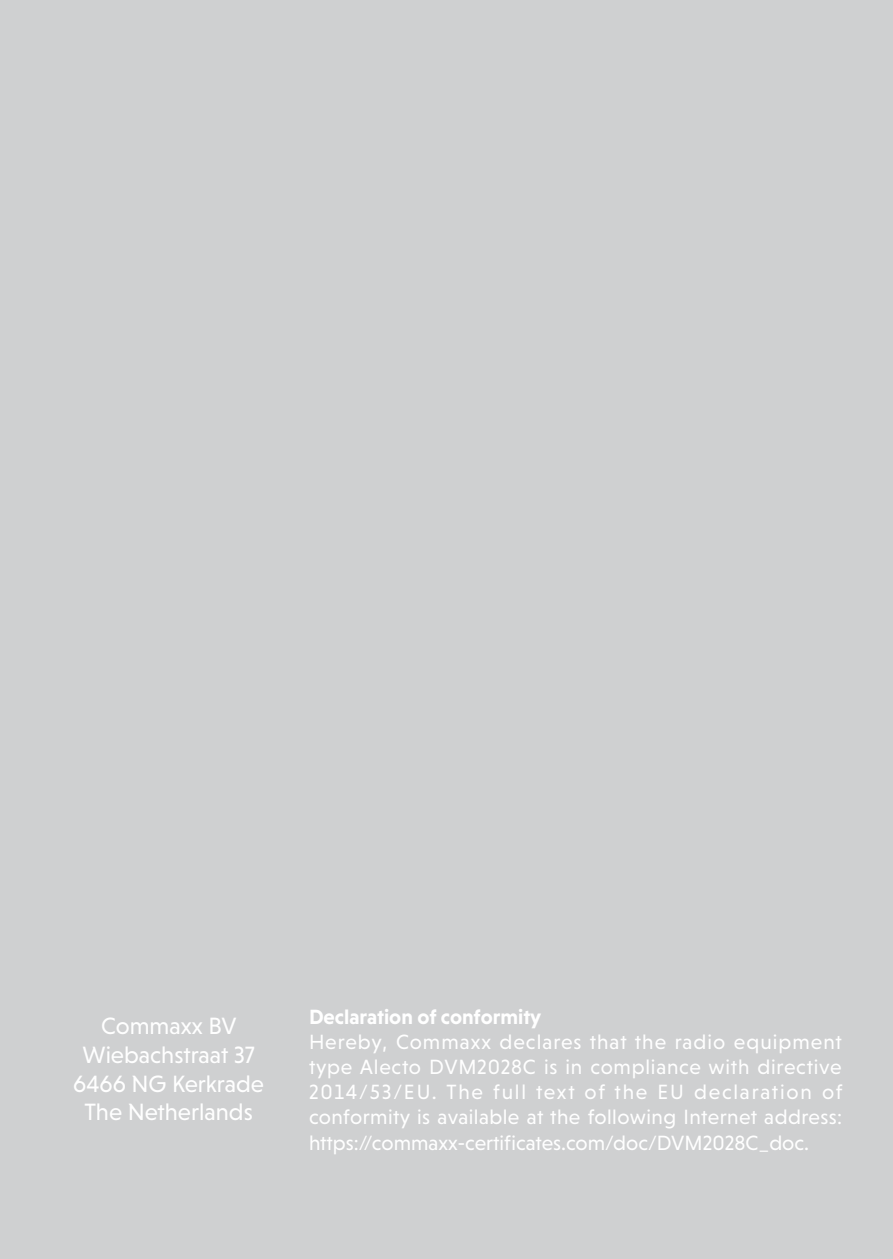
<style>
.page{position:relative;width:893px;height:1259px;background:#cfd0d1}
.page>*{position:absolute;margin:0;border:0;box-sizing:border-box;transform-origin:0 0}
.t1{font:24px "Niveau Grotesk";color:#fff}
.t2{font:21px/25.2px "Niveau Grotesk";color:#fff;text-align:justify}
.t3{font:700 21px "Niveau Grotesk";color:#fff}
</style>
<div class="page">
<p class="t1" style="left:101px;top:1012px;width:137px">Commaxx BV</p>
<p class="t1" style="left:82px;top:1041px;width:174px">Wiebachstraat 37</p>
<p class="t1" style="left:73px;top:1070px;width:192px">6466 NG Kerkrade</p>
<p class="t1" style="left:84px;top:1098px;width:170px">The Netherlands</p>
<p class="t3" style="left:309px;top:1004px;width:234px">Declaration of conformity</p>
<p class="t2" style="left:309px;top:1029px;width:535px">Hereby, Commaxx declares that the radio equipment type Alecto DVM2028C is in compliance with directive 2014/53/EU. The full text of the EU declaration of conformity is available at the following Internet address: https://commaxx-certificates.com/doc/DVM2028C_doc.</p>
</div>
